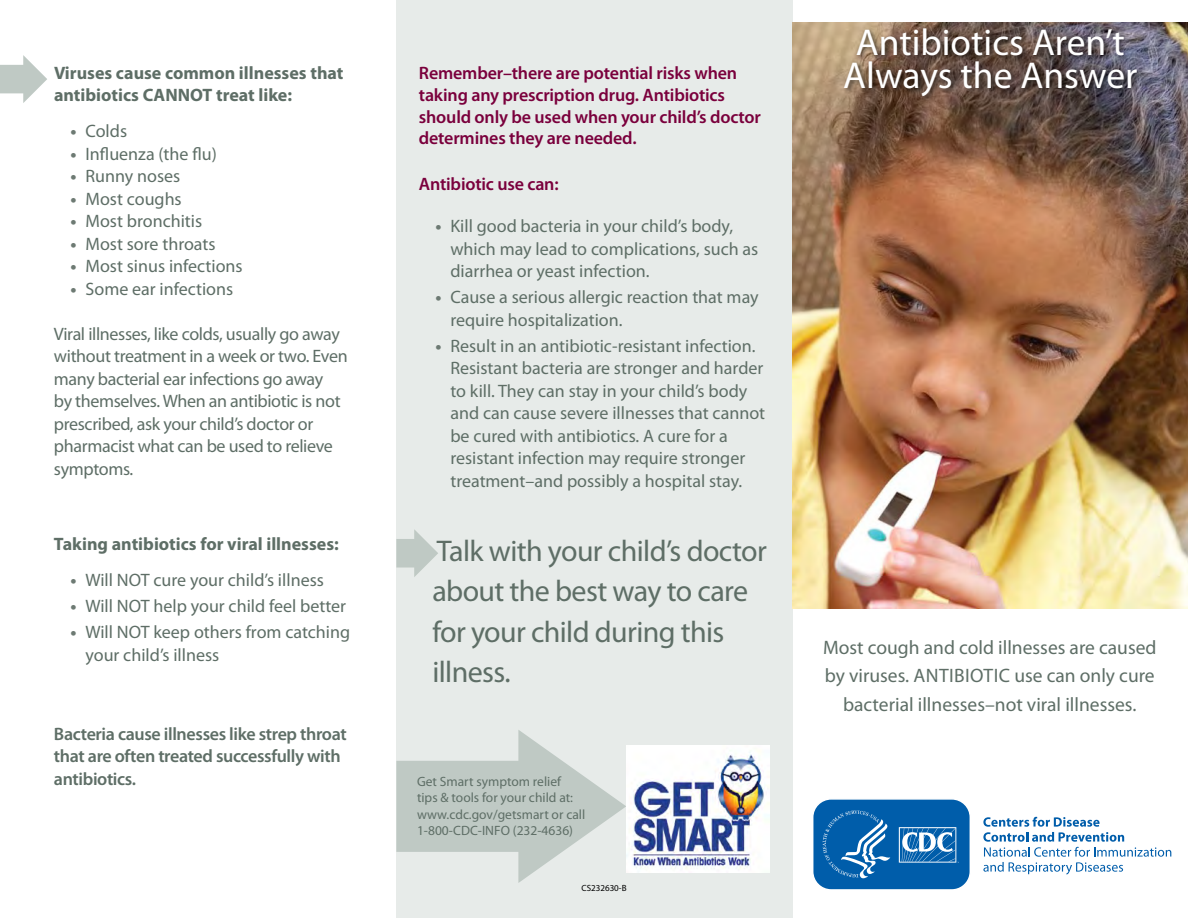
<style>
.page{position:relative;width:1188px;height:918px;background:#fff}
.page>*{position:absolute;margin:0;border:0;box-sizing:border-box;transform-origin:0 0}
.t1{font:37.5px/33px "Myriad Pro";color:#fff;text-align:center}
.t2{font:30px/40.5px "Myriad Pro";letter-spacing:-.02em;color:#5e6e66}
.t3{font:19.5px/28.5px "Myriad Pro";color:#5e6e66;text-align:center}
.t4{font:18px/22.5px "Myriad Pro";color:#5e6e66}
.t5{font:18px/22.5px "Myriad Pro";letter-spacing:-.02em;color:#5e6e66}
.t6{font:600 18px/21.6px "Myriad Pro";letter-spacing:-.01em;color:#7a003c}
.t7{font:700 18px/22.5px "Myriad Pro";color:#5e6e66}
.t8{font:600 18px/22.5px "Myriad Pro";letter-spacing:-.02em;color:#5e6e66}
.t9{font:13.5px/16.5px "Myriad Pro";color:#5e6e66}
.t10{font:9px "Myriad Pro";color:#000}
.s1{font-weight:700;color:#6d7a73}
</style>
<div class="page">
<div style="left:396px;top:0;width:397px;height:918px;background:#e7ebe9"></div>
<img style="left:793px;top:22px;width:395px;height:586px">
<div style="left:842px;top:27px;width:302px;height:76px;background:#000;opacity:.58"></div>
<svg style="left:983px;top:817px;width:188px;height:58px"></svg>
<svg style="left:813px;top:799px;width:157px;height:91px;background:#2474b6"></svg>
<svg style="left:0;top:55px;width:47px;height:48px"></svg>
<svg style="left:396px;top:529px;width:42px;height:48px"></svg>
<svg style="left:396px;top:730px;width:230px;height:153px"></svg>
<img style="left:626px;top:746px;width:144px;height:126px">
<p class="t7" style="left:54px;top:62px;width:291px">Viruses cause common illnesses that antibiotics CANNOT treat like:</p>
<p class="t4" style="left:70px;top:120px;width:58px"><span class="s1">•</span> Colds</p>
<p class="t4" style="left:70px;top:143px;width:148px"><span class="s1">•</span> Influenza (the flu)</p>
<p class="t4" style="left:70px;top:165px;width:111px"><span class="s1">•</span> Runny noses</p>
<p class="t4" style="left:70px;top:188px;width:113px"><span class="s1">•</span> Most coughs</p>
<p class="t4" style="left:70px;top:210px;width:133px"><span class="s1">•</span> Most bronchitis</p>
<p class="t4" style="left:70px;top:233px;width:147px"><span class="s1">•</span> Most sore throats</p>
<p class="t4" style="left:70px;top:255px;width:174px"><span class="s1">•</span> Most sinus infections</p>
<p class="t4" style="left:70px;top:278px;width:164px"><span class="s1">•</span> Some ear infections</p>
<p class="t5" style="left:54px;top:323px;width:295px">Viral illnesses, like colds, usually go away without treatment in a week or two. Even many bacterial ear infections go away<br>by themselves. When an antibiotic is not prescribed, ask your child’s doctor or pharmacist what can be used to relieve symptoms.</p>
<p class="t7" style="left:54px;top:533px;width:286px">Taking antibiotics for viral illnesses:</p>
<p class="t4" style="left:70px;top:569px;width:255px"><span class="s1">•</span> Will NOT cure your child’s illness</p>
<p class="t4" style="left:70px;top:595px;width:277px"><span class="s1">•</span> Will NOT help your child feel better</p>
<p class="t4" style="left:85px;top:621px;width:266px;text-indent:-15px"><span class="s1">•</span> Will NOT keep others from catching your child’s illness</p>
<p class="t8" style="left:54px;top:722px;width:294px">Bacteria cause illnesses like strep throat that are often treated successfully with antibiotics.</p>
<p class="t6" style="left:419px;top:62px;width:344px">Remember–there are potential risks when taking any prescription drug. Antibiotics should only be used when your child’s doctor determines they are needed.</p>
<p class="t6" style="left:419px;top:172px;width:141px">Antibiotic use can:</p>
<p class="t4" style="left:450px;top:215px;width:310px;text-indent:-15px"><span class="s1">•</span> Kill good bacteria in your child’s body, which may lead to complications, such as diarrhea or yeast infection.</p>
<p class="t4" style="left:450px;top:286px;width:310px;text-indent:-15px"><span class="s1">•</span> Cause a serious allergic reaction that may require hospitalization.</p>
<p class="t4" style="left:450px;top:335px;width:316px;text-indent:-15px"><span class="s1">•</span> Result in an antibiotic-resistant infection.<br>Resistant bacteria are stronger and harder to kill. They can stay in your child’s body and can cause severe illnesses that cannot be cured with antibiotics. A cure for a resistant infection may require stronger treatment–and possibly a hospital stay.</p>
<h2 class="t2" style="left:432px;top:531px;width:336px">Talk with your child’s doctor about the best way to care for your child during this illness.</h2>
<p class="t9" style="left:417px;top:773px;width:170px">Get Smart symptom relief<br>tips &amp; tools for your child at: www.cdc.gov/getsmart or call<br>1-800-CDC-INFO (232-4636)</p>
<p class="t10" style="left:582px;top:883px;width:46px">CS232630-B</p>
<h1 class="t1" style="left:843px;top:27px;width:296px">Antibiotics Aren’t<br>Always the Answer</h1>
<p class="t3" style="left:823px;top:633px;width:335px">Most cough and cold illnesses are caused by viruses. ANTIBIOTIC use can only cure bacterial illnesses–not viral illnesses.</p>
</div>
